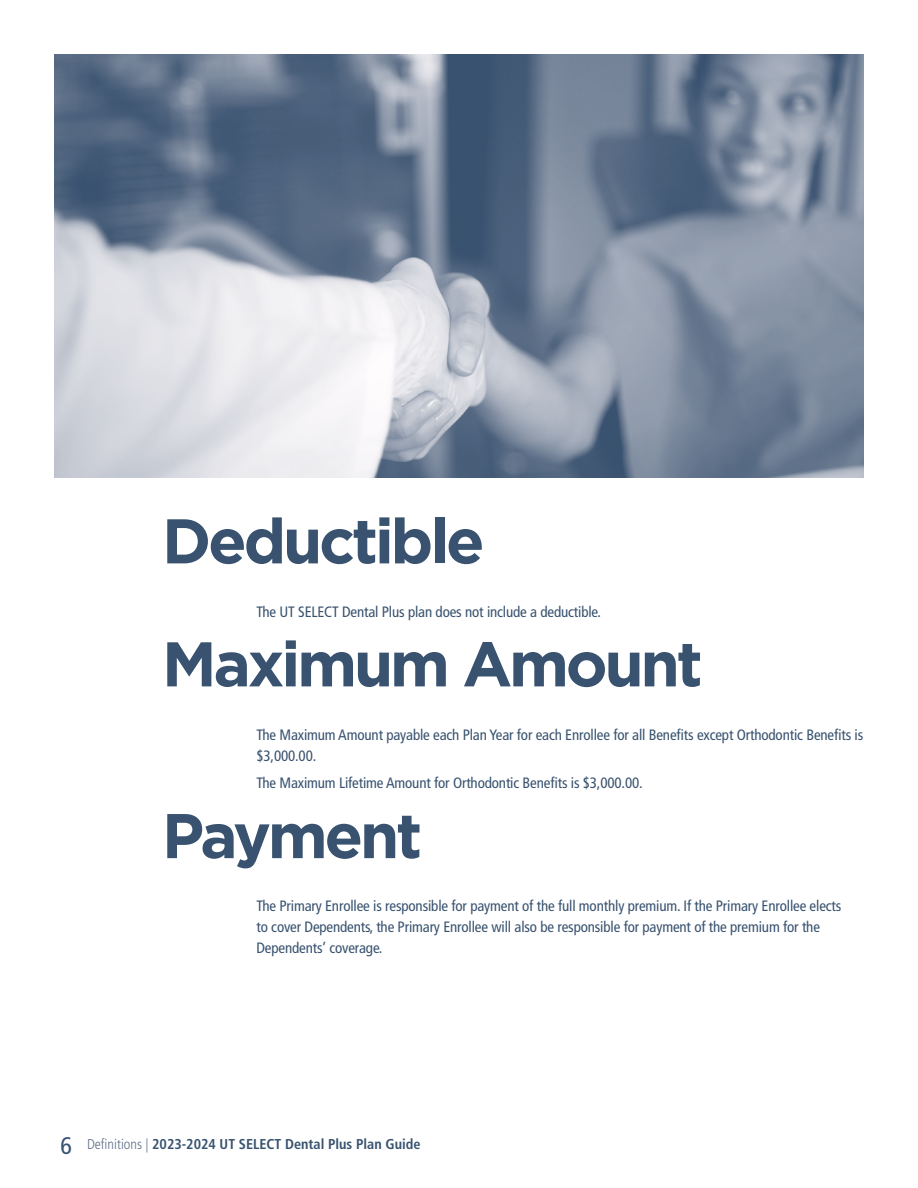
<style>
.page{position:relative;width:918px;height:1188px;background:#fff}
.page>*{position:absolute;margin:0;border:0;box-sizing:border-box;transform-origin:0 0}
.t1{font:700 63px "Gotham";letter-spacing:-.05em;color:#38526f}
.Main_Text_Paragraph{font:condensed 15px/21px "Frutiger LT Pro";letter-spacing:-.01em;color:#38526f}
.t2{font:700 condensed 14.25px "Frutiger LT Pro";color:#38526f}
.s1{font-weight:400;font-size:24px}
.s2{font-weight:300;color:#60718a}
</style>
<div class="page">
<img style="left:54px;top:54px;width:810px;height:424px">
<p class="t1" style="left:162px;top:499px;width:324px">Deductible</p>
<p class="Main_Text_Paragraph" style="left:256px;top:601px;width:346px">The UT SELECT Dental Plus plan does not include a deductible.</p>
<p class="t1" style="left:162px;top:622px;width:542px">Maximum Amount</p>
<p class="Main_Text_Paragraph" style="left:256px;top:724px;width:608px">The Maximum Amount payable each Plan Year for each Enrollee for all Benefits except Orthodontic Benefits is $3,000.00.</p>
<p class="Main_Text_Paragraph" style="left:256px;top:773px;width:388px">The Maximum Lifetime Amount for Orthodontic Benefits is $3,000.00.</p>
<p class="t1" style="left:162px;top:794px;width:262px">Payment</p>
<p class="Main_Text_Paragraph" style="left:256px;top:896px;width:586px">The Primary Enrollee is responsible for payment of the full monthly premium. If the Primary Enrollee elects to cover Dependents, the Primary Enrollee will also be responsible for payment of the premium for the<br>Dependents’ coverage.</p>
<p class="t2" style="left:60px;top:1136px;width:362px"><span class="s1">6</span> <span class="s2">Definitions |</span> 2023-2024 UT SELECT Dental Plus Plan Guide</p>
</div>
